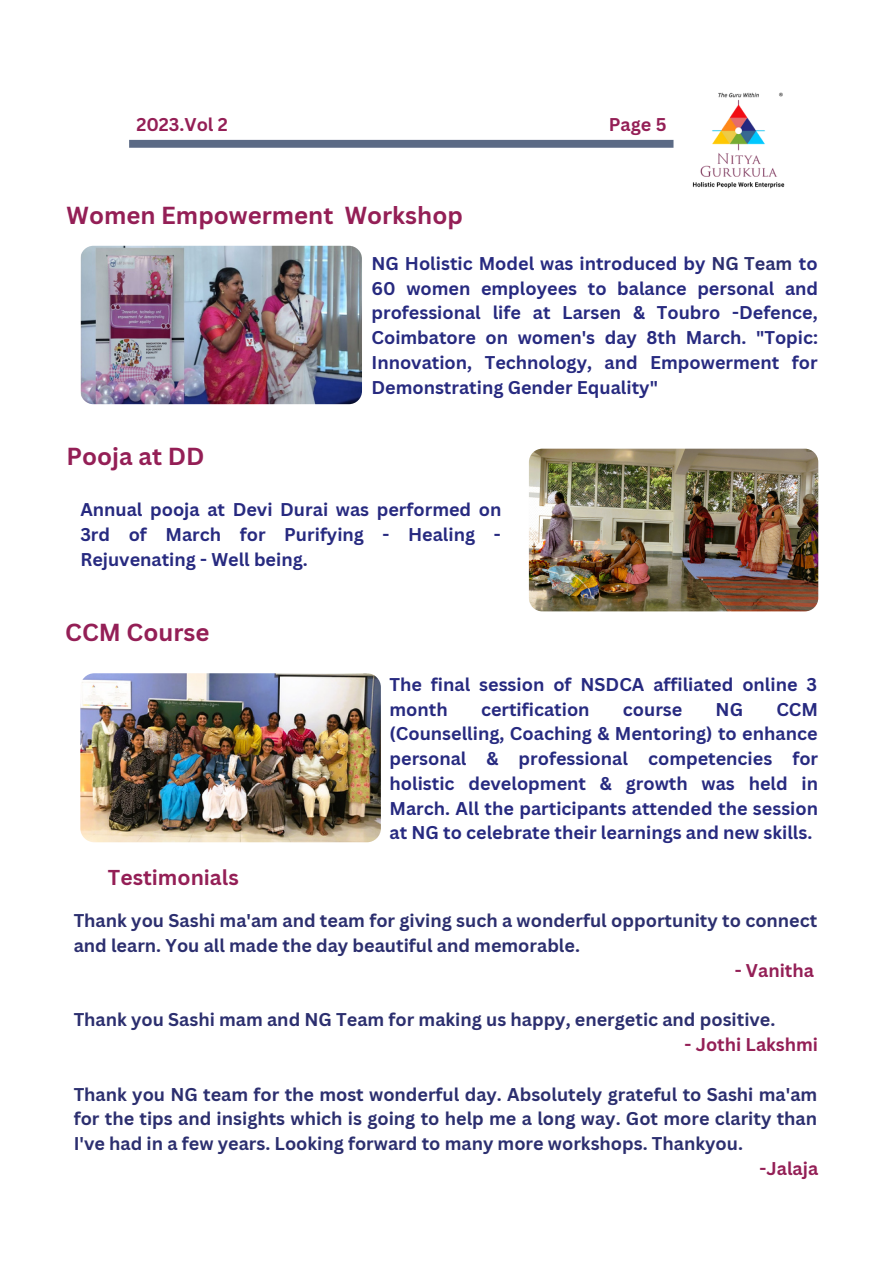
<style>
.page{position:relative;width:893px;height:1264px;background:#fff}
.page>*{position:absolute;margin:0;border:0;box-sizing:border-box;transform-origin:0 0}
.t1{font:700 24px "Canva Sans";color:#941f56}
.t2{font:700 21px "Canva Sans";color:#941f56}
.t3{font:700 18px/24.8px "Canva Sans";color:#272a80;text-align:justify}
.t4{font:700 18px/24.8px "Canva Sans";color:#2c2f6f}
.t5{font:700 18px "Canva Sans";color:#941f56}
.s1{color:#2c2f6f}
</style>
<div class="page">
<img style="left:692px;top:92px;width:93px;height:97px">
<div style="left:129px;top:140px;width:544px;height:8px;background:#5b6a85"></div>
<img style="left:80px;top:673px;width:301px;height:169px;border-radius:14px">
<img style="left:80px;top:246px;width:282px;height:158px;border-radius:13px">
<img style="left:529px;top:448px;width:289px;height:163px;border-radius:13px">
<p class="t5" style="left:136px;top:112px;width:93px">2023.Vol 2</p>
<p class="t5" style="left:609px;top:112px;width:59px">Page 5</p>
<p class="t1" style="left:67px;top:198px;width:397px">Women Empowerment Workshop</p>
<p class="t1" style="left:67px;top:440px;width:139px">Pooja at DD</p>
<p class="t3" style="left:371px;top:250px;width:448px">NG Holistic Model was introduced by <span class="s1">NG Team</span> to 60 women employees to balance personal and professional life at Larsen &amp; Toubro -Defence, Coimbatore on women's day 8th March. "Topic:<br>Innovation, Technology, and Empowerment for Demonstrating Gender Equality"</p>
<p class="t3" style="left:80px;top:497px;width:422px">Annual pooja at Devi Durai was performed on 3rd of March for Purifying - Healing - Rejuvenating - Well being.</p>
<p class="t1" style="left:65px;top:615px;width:146px">CCM Course</p>
<p class="t3" style="left:389px;top:671px;width:429px">The final session of NSDCA affiliated online 3 month</p>
<p class="t3" style="left:481px;top:696px;width:110px">certification</p>
<p class="t3" style="left:623px;top:696px;width:61px">course</p>
<p class="t3" style="left:715px;top:696px;width:29px">NG</p>
<p class="t3" style="left:389px;top:696px;width:430px;text-indent:387px">CCM (Counselling, Coaching &amp; Mentoring) to enhance personal &amp; professional competencies for holistic development &amp; growth was held in March. All the participants attended the session at NG to celebrate their learnings and new skills.</p>
<p class="t2" style="left:108px;top:862px;width:132px">Testimonials</p>
<p class="t4" style="left:74px;top:908px;width:745px">Thank you Sashi ma'am and team for giving such a wonderful opportunity to connect and learn. You all made the day beautiful and memorable.</p>
<p class="t5" style="left:734px;top:957px;width:81px">- Vanitha</p>
<p class="t4" style="left:74px;top:1006px;width:703px">Thank you Sashi mam and NG Team for making us happy, energetic and positive.</p>
<p class="t5" style="left:684px;top:1031px;width:135px">- Jothi Lakshmi</p>
<p class="t4" style="left:74px;top:1081px;width:745px;text-align:justify">Thank you NG team for the most wonderful day. Absolutely grateful to Sashi ma'am for the tips and insights which is going to help me a long way. Got more clarity than I've had in a few years. Looking forward to many more workshops. Thankyou.</p>
<p class="t5" style="left:759px;top:1155px;width:60px">-Jalaja</p>
</div>
